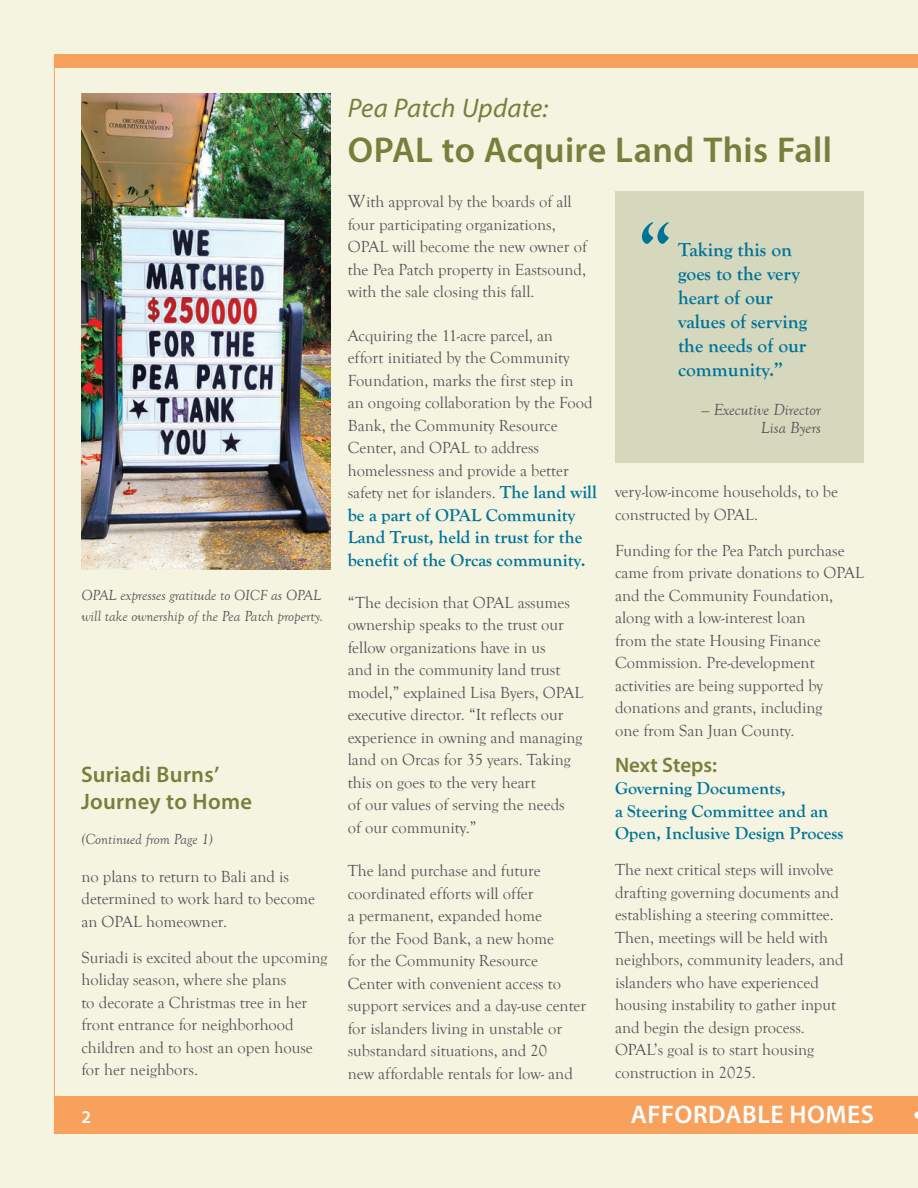
<style>
.page{position:relative;width:918px;height:1188px;background:#f5f4e0}
.page>*{position:absolute;margin:0;border:0;box-sizing:border-box;transform-origin:0 0}
.t1{font:700 72px "Goudy Old Style T";color:#007398}
.t2{font:600 36px "Myriad Pro";letter-spacing:.01em;color:#787f3d}
.t3{font:italic 27px "Myriad Pro";letter-spacing:.005em;color:#787f3d}
.t4{font:600 25.5px "Myriad Pro";letter-spacing:.02em;color:#fff}
.t5{font:600 22.5px/27px "Myriad Pro";letter-spacing:.015em;color:#787f3d}
.body_copy{font:600 21px "Myriad Pro";color:#787f3d}
.t6{font:700 19.5px/24px "Goudy Old Style T";color:#007398}
.body_copy-2{font:700 18px/22.5px "Goudy Old Style T";color:#007398}
.t7{font:600 18px "Myriad Pro";color:#fff}
.body_copy-3{font:16.5px/22.5px "Goudy Old Style T";color:#54555a}
.t8{font:italic 16.5px/18px "Goudy Old Style T";color:#54555a;text-align:right}
.body_copy-4{font:italic 15px/21px "Goudy Old Style T";color:#54555a}
.s1{font-size:18px}
.s2{font-weight:700;font-size:18px;color:#007398}
</style>
<div class="page">
<div style="left:54px;top:54px;width:864px;height:14px;background:#f8a15c"></div>
<div style="left:54px;top:1096px;width:864px;height:38px;background:#f8a15c"></div>
<svg style="left:914px;top:1112px;width:4px;height:7px"></svg>
<img style="left:82px;top:93px;width:248px;height:476px">
<hr style="left:54px;top:54px;width:1px;height:1080px;background:#f8a15c">
<div style="left:616px;top:191px;width:248px;height:271px;background:#d6d8be"></div>
<p class="body_copy-4" style="left:82px;top:585px;width:243px">OPAL expresses gratitude to OICF as OPAL will take ownership of the Pea Patch property.</p>
<p class="t5" style="left:81px;top:760px;width:173px">Suriadi Burns’<br>Journey to Home</p>
<p class="body_copy-4" style="left:81px;top:829px;width:133px">(Continued from Page 1)</p>
<p class="body_copy-3" style="left:81px;top:865px;width:235px">no plans to return to Bali and is determined to work hard to become an OPAL homeowner.</p>
<p class="body_copy-3" style="left:81px;top:946px;width:248px">Suriadi is excited about the upcoming holiday season, where she plans<br>to decorate a Christmas tree in her front entrance for neighborhood children and to host an open house for her neighbors.</p>
<p class="t3" style="left:348px;top:92px;width:202px">Pea Patch Update:</p>
<p class="t2" style="left:348px;top:127px;width:486px">OPAL to Acquire Land This Fall</p>
<p class="body_copy-3" style="left:348px;top:191px;width:241px"><span class="s1">W</span>ith approval by the boards of all four participating organizations, OPAL will become the new owner of the Pea Patch property in Eastsound, with the sale closing this fall.</p>
<p class="body_copy-3" style="left:348px;top:324px;width:251px">Acquiring the 11-acre parcel, an<br>effort initiated by the Community Foundation, marks the first step in<br>an ongoing collaboration by the Food Bank, the Community Resource Center, and OPAL to address homelessness and provide a better safety net for islanders. <span class="s2">The land will</span></p>
<p class="body_copy-2" style="left:348px;top:504px;width:239px">be a part of OPAL Community<br>Land Trust, held in trust for the benefit of the Orcas community.</p>
<p class="body_copy-3" style="left:348px;top:591px;width:237px">“The decision that OPAL assumes ownership speaks to the trust our fellow organizations have in us<br>and in the community land trust model,” explained Lisa Byers, OPAL executive director. “It reflects our experience in owning and managing land on Orcas for 35 years. Taking this on goes to the very heart</p>
<p class="body_copy-3" style="left:348px;top:794px;width:219px">of our values of serving the needs</p>
<p class="body_copy-3" style="left:348px;top:817px;width:130px">of our community.”</p>
<p class="body_copy-3" style="left:348px;top:860px;width:240px">The land purchase and future coordinated efforts will offer<br>a permanent, expanded home<br>for the Food Bank, a new home<br>for the Community Resource<br>Center with convenient access to support services and a day-use center for islanders living in unstable or substandard situations, and 20<br>new affordable rentals for low- and</p>
<p class="t1" style="left:638px;top:209px;width:35px">“</p>
<p class="t6" style="left:678px;top:238px;width:131px">Taking this on goes to the very heart of our values of serving the needs of our community.”</p>
<p class="t8" style="left:702px;top:401px;width:121px">— Executive Director<br>Lisa Byers</p>
<p class="body_copy-3" style="left:615px;top:481px;width:225px">very-low-income households, to be constructed by OPAL.</p>
<p class="body_copy-3" style="left:615px;top:540px;width:250px">Funding for the Pea Patch purchase came from private donations to OPAL and the Community Foundation, along with a low-interest loan<br>from the state Housing Finance<br>Commission. Pre-development activities are being supported by donations and grants, including<br>one from San Juan County.</p>
<p class="body_copy" style="left:615px;top:751px;width:104px">Next Steps:</p>
<p class="body_copy-2" style="left:615px;top:777px;width:230px">Governing Documents,<br>a Steering Committee and an<br>Open, Inclusive Design Process</p>
<p class="body_copy-3" style="left:615px;top:859px;width:230px">The next critical steps will involve drafting governing documents and establishing a steering committee.<br>Then, meetings will be held with neighbors, community leaders, and islanders who have experienced housing instability to gather input and begin the design process.<br>OPAL’s goal is to start housing construction in 2025.</p>
<p class="t7" style="left:82px;top:1105px;width:11px">2</p>
<h3 class="t4" style="left:631px;top:1098px;width:245px">AFFORDABLE HOMES</h3>
</div>
